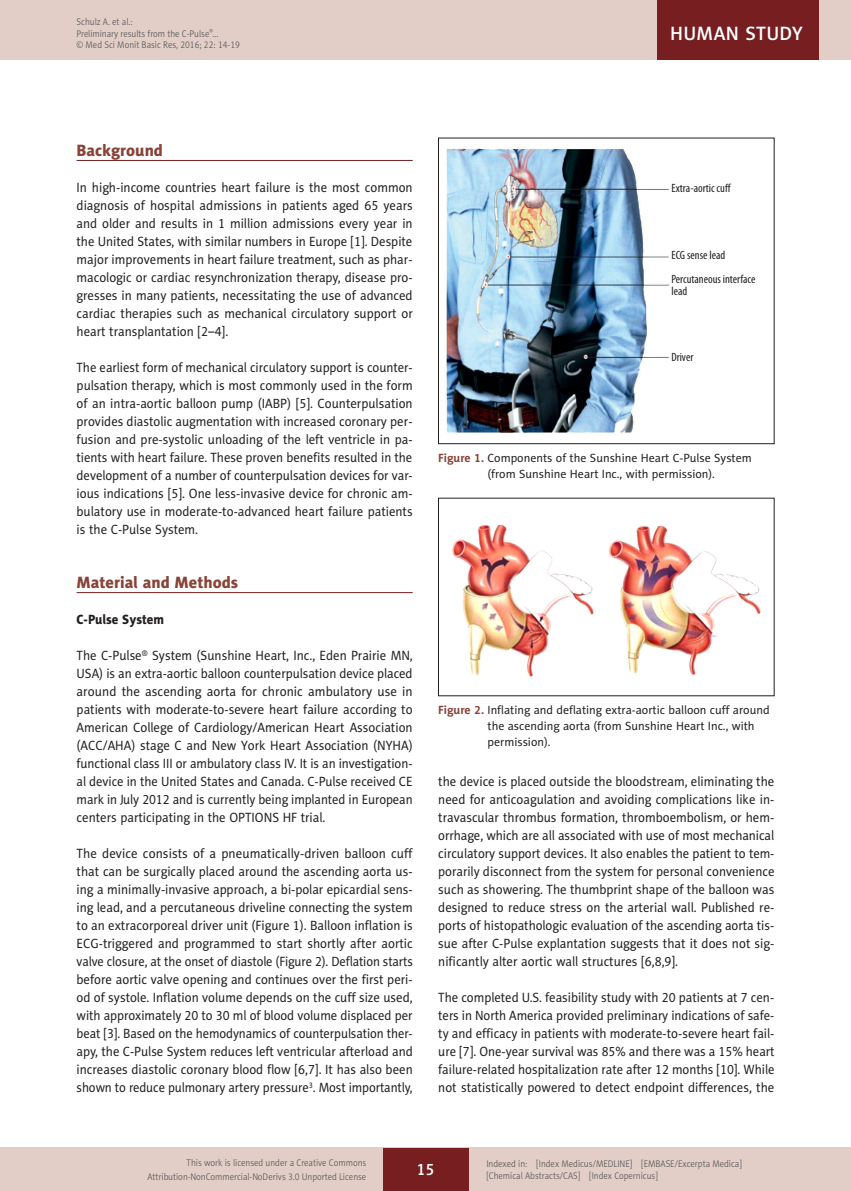
<style>
.page{position:relative;width:851px;height:1191px;background:#fff}
.page>*{position:absolute;margin:0;border:0;box-sizing:border-box;transform-origin:0 0}
.t1{font:19.5px "Naomi Sans EFN Medium";letter-spacing:.015em;color:#fff}
.MSM_Headline_1{font:16.5px "Naomi Sans EFN Heavy";color:#894338}
.t2{font:16.5px "Naomi Sans EFN Medium";color:#fff}
.MSM_Body{font:13.5px/18px "Naomi Sans EFN";color:#231f20;text-align:justify;scale:.95 1}
.MSM_Body-2{font:13.5px/18px "Naomi Sans EFN";color:#231f20;text-align:justify;scale:.96 1}
.MSM_Body-3{font:13.5px/18px "Naomi Sans EFN";color:#231f20;text-align:justify;scale:.94 1}
.MSM_Headline_2{font:13.5px "Naomi Sans EFN Heavy";color:#231f20;scale:.95 1}
.MSM_Rycina_tytul{font:12px/15.8px "Naomi Sans EFN";color:#231f20}
.t3{font:condensed 12px/12px "Myriad Pro";color:#231f20}
.MSM_pagina_zywa{font:9.75px/11.2px "Naomi Sans EFN Light";color:#57585a;scale:.9 1}
.s1{font-weight:700;color:#894338}
</style>
<div class="page">
<hr style="left:77px;top:160px;width:335px;height:1px;background:#761e20">
<hr style="left:77px;top:592px;width:335px;height:1px;background:#761e20">
<img style="left:446px;top:148px;width:223px;height:285px">
<div style="left:438px;top:138px;width:336px;height:306px;border:1px solid #231f20"></div>
<img style="left:452px;top:524px;width:309px;height:153px">
<div style="left:0;top:1148px;width:850px;height:43px;background:#e2cec6"></div>
<div style="left:383px;top:1147px;width:85px;height:43px;background:#761e20"></div>
<div style="left:0;top:0;width:850px;height:60px;background:#e2cec6"></div>
<div style="left:657px;top:0;width:162px;height:60px;background:#761e20"></div>
<p class="MSM_pagina_zywa" style="left:77px;top:16px;width:159px">Schulz A. et al.:<br>Preliminary results from the C-Pulse<sup>®</sup>…</p>
<p class="MSM_pagina_zywa" style="left:77px;top:39px;width:183px">© Med Sci Monit Basic Res, 2016; 22: 14-19</p>
<h1 class="t1" style="left:670px;top:22px;width:134px">HUMAN STUDY</h1>
<p class="MSM_Headline_1" style="left:77px;top:140px;width:88px">Background</p>
<p class="MSM_Body" style="left:77px;top:178px;width:355px">In high-income countries heart failure is the most common diagnosis of hospital admissions in patients aged 65 years and older and results in 1 million admissions every year in the United States, with similar numbers in Europe [1]. Despite major improvements in heart failure treatment, such as phar&shy;macologic or cardiac resynchronization therapy, disease pro&shy;gresses in many patients, necessitating the use of advanced cardiac therapies such as mechanical circulatory support or heart transplantation [2–4].</p>
<p class="MSM_Body-3" style="left:77px;top:358px;width:359px">The earliest form of mechanical circulatory support is counter&shy;pulsation therapy, which is most commonly used in the form of an intra-aortic balloon pump (IABP) [5]. Counterpulsation provides diastolic augmentation with increased coronary per&shy;fusion and pre-systolic unloading of the left ventricle in pa&shy;tients with heart failure. These proven benefits resulted in the development of a number of counterpulsation devices for var&shy;ious indications [5]. One less-invasive device for chronic am&shy;bulatory use in moderate-to-advanced heart failure patients is the C-Pulse System.</p>
<p class="MSM_Headline_1" style="left:77px;top:572px;width:163px">Material and Methods</p>
<p class="MSM_Headline_2" style="left:77px;top:611px;width:94px">C-Pulse System</p>
<p class="MSM_Body" style="left:77px;top:646px;width:355px">The C-Pulse<sup>®</sup> System (Sunshine Heart, Inc., Eden Prairie MN, USA) is an extra-aortic balloon counterpulsation device placed around the ascending aorta for chronic ambulatory use in patients with moderate-to-severe heart failure according to American College of Cardiology/American Heart Association (ACC/AHA) stage C and New York Heart Association (NYHA) functional class III or ambulatory class IV. It is an investigation&shy;al device in the United States and Canada. C-Pulse received CE mark in July 2012 and is currently being implanted in European centers participating in the OPTIONS HF trial.</p>
<p class="MSM_Body-2" style="left:77px;top:844px;width:352px">The device consists of a pneumatically-driven balloon cuff that can be surgically placed around the ascending aorta us&shy;ing a minimally-invasive approach, a bi-polar epicardial sens&shy;ing lead, and a percutaneous driveline connecting the system to an extracorporeal driver unit (Figure 1). Balloon inflation is ECG-triggered and programmed to start shortly after aortic valve closure, at the onset of diastole (Figure 2). Deflation starts before aortic valve opening and continues over the first peri&shy;od of systole. Inflation volume depends on the cuff size used, with approximately 20 to 30 ml of blood volume displaced per beat [3]. Based on the hemodynamics of counterpulsation ther&shy;apy, the C-Pulse System reduces left ventricular afterload and increases diastolic coronary blood flow [6,7]. It has also been shown to reduce pulmonary artery pressure<sup>3</sup>. Most importantly,</p>
<p class="t3" style="left:671px;top:182px;width:61px">Extra-aortic cuff</p>
<p class="t3" style="left:671px;top:250px;width:55px">ECG sense lead</p>
<p class="t3" style="left:671px;top:273px;width:86px">Percutaneous interface lead</p>
<p class="t3" style="left:671px;top:351px;width:23px">Driver</p>
<p class="MSM_Rycina_tytul" style="left:487px;top:450px;width:266px;text-indent:-49px"><span class="s1">Figure 1.</span> Components of the Sunshine Heart C-Pulse System (from Sunshine Heart Inc., with permission).</p>
<p class="MSM_Rycina_tytul" style="left:487px;top:702px;width:284px;text-indent:-49px"><span class="s1">Figure 2.</span> Inflating and deflating extra-aortic balloon cuff around the ascending aorta (from Sunshine Heart Inc., with permission).</p>
<p class="MSM_Body" style="left:438px;top:772px;width:355px">the device is placed outside the bloodstream, eliminating the need for anticoagulation and avoiding complications like in&shy;travascular thrombus formation, thromboembolism, or hem&shy;orrhage, which are all associated with use of most mechanical circulatory support devices. It also enables the patient to tem&shy;porarily disconnect from the system for personal convenience such as showering. The thumbprint shape of the balloon was designed to reduce stress on the arterial wall. Published re&shy;ports of histopathologic evaluation of the ascending aorta tis&shy;sue after C-Pulse explantation suggests that it does not sig&shy;nificantly alter aortic wall structures [6,8,9].</p>
<p class="MSM_Body" style="left:438px;top:988px;width:355px">The completed U.S. feasibility study with 20 patients at 7 cen&shy;ters in North America provided preliminary indications of safe&shy;ty and efficacy in patients with moderate-to-severe heart fail&shy;ure [7]. One-year survival was 85% and there was a 15% heart failure-related hospitalization rate after 12 months [10]. While not statistically powered to detect endpoint differences, the</p>
<p class="MSM_pagina_zywa" style="left:147px;top:1156px;width:245px;line-height:13.5px;text-align:right">This work is licensed under a Creative Commons<br>Attribution-NonCommercial-NoDerivs 3.0 Unported License</p>
<p class="MSM_pagina_zywa" style="left:486px;top:1158px;width:285px">Indexed in: [Index Medicus/MEDLINE] [EMBASE/Excerpta Medica] [Chemical Abstracts/CAS] [Index Copernicus]</p>
<p class="t2" style="left:416px;top:1160px;width:20px">15</p>
</div>
